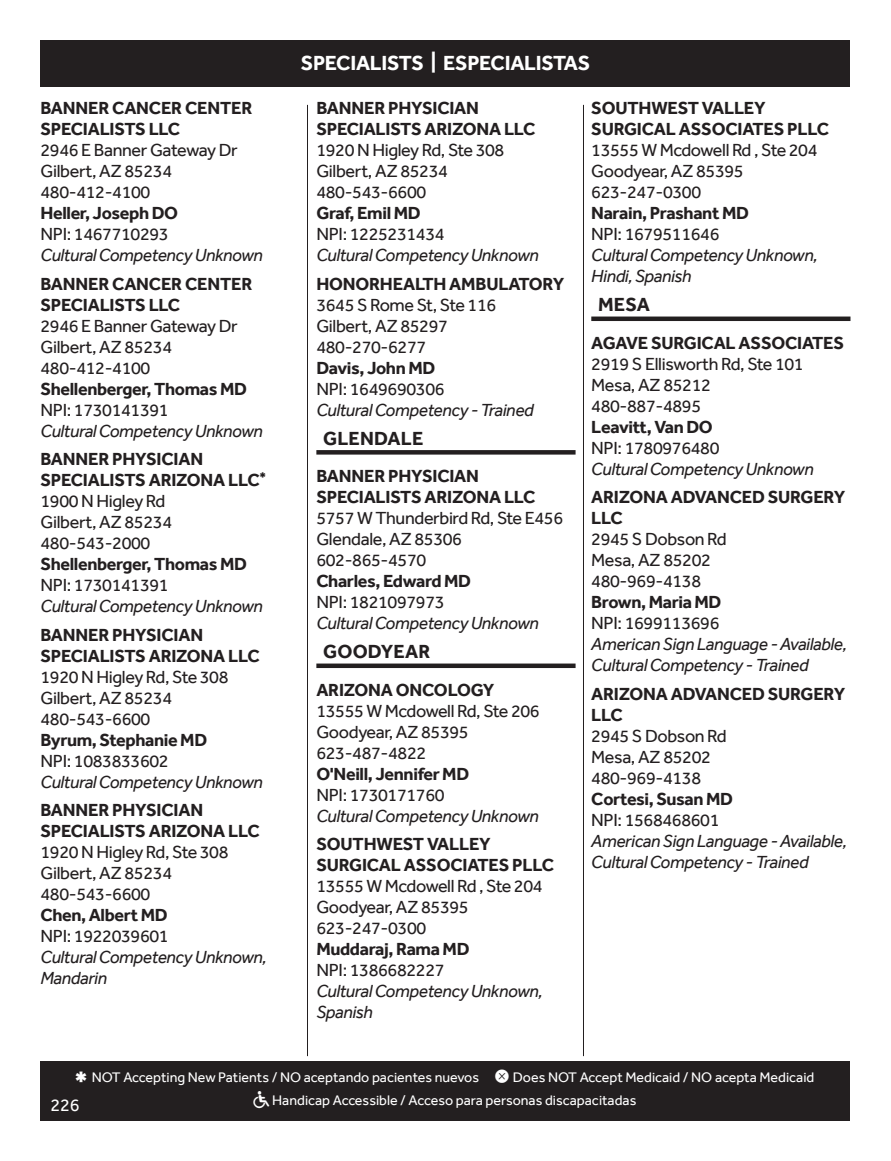
<style>
.page{position:relative;width:891px;height:1161px;background:#fff}
.page>*{position:absolute;margin:0;border:0;box-sizing:border-box;transform-origin:0 0}
.t1{font:700 21px "Effra";letter-spacing:-.01em;color:#fff}
.t2{font:700 19.5px "Effra";letter-spacing:.01em;color:#231f20}
.t3{font:18px/21px "Effra";letter-spacing:-.02em;color:#231f20}
.t4{font:700 18px/21px "Effra";letter-spacing:-.01em;color:#231f20}
.t5{font:italic 18px "Effra";letter-spacing:-.02em;color:#231f20}
.t6{font:18px "Effra";color:#fff}
.t7{font:14.25px/22.5px "Effra";color:#fff}
.s1{font-weight:700;font-size:27px}
</style>
<div class="page">
<div style="left:40px;top:40px;width:810px;height:47px;background:#231f20"></div>
<div style="left:40px;top:1061px;width:810px;height:59px;background:#231f20"></div>
<hr style="left:307px;top:105px;width:1px;height:951px;background:#231f20">
<hr style="left:583px;top:105px;width:1px;height:951px;background:#231f20">
<div style="left:316px;top:450px;width:260px;height:5px;background:#231f20"></div>
<hr style="left:316px;top:664px;width:260px;height:4px;background:#231f20">
<hr style="left:591px;top:317px;width:260px;height:4px;background:#231f20">
<h6 class="t4" style="left:40px;top:97px;width:213px">BANNER CANCER CENTER<br>SPECIALISTS LLC</h6>
<p class="t3" style="left:40px;top:139px;width:199px">2946 E Banner Gateway Dr<br>Gilbert, AZ 85234</p>
<p class="t3" style="left:40px;top:181px;width:111px">480-412-4100</p>
<p class="t4" style="left:40px;top:202px;width:139px">Heller, Joseph DO</p>
<p class="t3" style="left:40px;top:223px;width:130px">NPI: 1467710293</p>
<p class="t5" style="left:40px;top:244px;width:224px">Cultural Competency Unknown</p>
<h6 class="t4" style="left:40px;top:273px;width:213px">BANNER CANCER CENTER<br>SPECIALISTS LLC</h6>
<p class="t3" style="left:40px;top:315px;width:199px">2946 E Banner Gateway Dr<br>Gilbert, AZ 85234</p>
<p class="t3" style="left:40px;top:357px;width:111px">480-412-4100</p>
<p class="t4" style="left:40px;top:378px;width:208px">Shellenberger, Thomas MD</p>
<p class="t3" style="left:40px;top:399px;width:130px">NPI: 1730141391</p>
<p class="t5" style="left:40px;top:420px;width:224px">Cultural Competency Unknown</p>
<h6 class="t4" style="left:40px;top:448px;width:227px">BANNER PHYSICIAN<br>SPECIALISTS ARIZONA LLC<sup>*</sup></h6>
<p class="t3" style="left:40px;top:490px;width:133px">1900 N Higley Rd<br>Gilbert, AZ 85234</p>
<p class="t3" style="left:40px;top:532px;width:111px">480-543-2000</p>
<p class="t4" style="left:40px;top:553px;width:208px">Shellenberger, Thomas MD</p>
<p class="t3" style="left:40px;top:574px;width:130px">NPI: 1730141391</p>
<p class="t5" style="left:40px;top:595px;width:224px">Cultural Competency Unknown</p>
<h6 class="t4" style="left:40px;top:624px;width:221px">BANNER PHYSICIAN<br>SPECIALISTS ARIZONA LLC</h6>
<p class="t3" style="left:40px;top:666px;width:190px">1920 N Higley Rd, Ste 308<br>Gilbert, AZ 85234</p>
<p class="t3" style="left:40px;top:708px;width:111px">480-543-6600</p>
<p class="t4" style="left:40px;top:729px;width:168px">Byrum, Stephanie MD</p>
<p class="t3" style="left:40px;top:750px;width:130px">NPI: 1083833602</p>
<p class="t5" style="left:40px;top:771px;width:224px">Cultural Competency Unknown</p>
<h6 class="t4" style="left:40px;top:800px;width:221px">BANNER PHYSICIAN<br>SPECIALISTS ARIZONA LLC</h6>
<p class="t3" style="left:40px;top:842px;width:190px">1920 N Higley Rd, Ste 308<br>Gilbert, AZ 85234</p>
<p class="t3" style="left:40px;top:884px;width:111px">480-543-6600</p>
<p class="t4" style="left:40px;top:905px;width:129px">Chen, Albert MD</p>
<p class="t3" style="left:40px;top:926px;width:130px">NPI: 1922039601</p>
<p class="t5" style="left:40px;top:947px;width:228px">Cultural Competency Unknown,</p>
<p class="t5" style="left:40px;top:968px;width:68px">Mandarin</p>
<p class="t1" style="left:301px;top:51px;width:291px">SPECIALISTS | ESPECIALISTAS</p>
<h6 class="t4" style="left:316px;top:97px;width:221px">BANNER PHYSICIAN<br>SPECIALISTS ARIZONA LLC</h6>
<p class="t3" style="left:316px;top:139px;width:190px">1920 N Higley Rd, Ste 308<br>Gilbert, AZ 85234</p>
<p class="t3" style="left:316px;top:181px;width:111px">480-543-6600</p>
<p class="t4" style="left:316px;top:202px;width:106px">Graf, Emil MD</p>
<p class="t3" style="left:316px;top:223px;width:130px">NPI: 1225231434</p>
<p class="t5" style="left:316px;top:244px;width:224px">Cultural Competency Unknown</p>
<h6 class="t4" style="left:316px;top:273px;width:249px">HONORHEALTH AMBULATORY</h6>
<p class="t3" style="left:316px;top:294px;width:181px">3645 S Rome St, Ste 116<br>Gilbert, AZ 85297</p>
<p class="t3" style="left:316px;top:336px;width:111px">480-270-6277</p>
<p class="t4" style="left:316px;top:357px;width:120px">Davis, John MD</p>
<p class="t3" style="left:316px;top:378px;width:130px">NPI: 1649690306</p>
<p class="t5" style="left:316px;top:399px;width:219px">Cultural Competency - Trained</p>
<h5 class="t2" style="left:323px;top:427px;width:102px">GLENDALE</h5>
<h6 class="t4" style="left:316px;top:465px;width:221px">BANNER PHYSICIAN<br>SPECIALISTS ARIZONA LLC</h6>
<p class="t3" style="left:316px;top:507px;width:248px">5757 W Thunderbird Rd, Ste E456<br>Glendale, AZ 85306</p>
<p class="t3" style="left:316px;top:549px;width:111px">602-865-4570</p>
<p class="t4" style="left:316px;top:570px;width:156px">Charles, Edward MD</p>
<p class="t3" style="left:316px;top:591px;width:130px">NPI: 1821097973</p>
<p class="t5" style="left:316px;top:612px;width:224px">Cultural Competency Unknown</p>
<h5 class="t2" style="left:323px;top:640px;width:109px">GOODYEAR</h5>
<h6 class="t4" style="left:316px;top:679px;width:180px">ARIZONA ONCOLOGY</h6>
<p class="t3" style="left:316px;top:700px;width:225px">13555 W Mcdowell Rd, Ste 206<br>Goodyear, AZ 85395</p>
<p class="t3" style="left:316px;top:742px;width:111px">623-487-4822</p>
<p class="t4" style="left:316px;top:763px;width:154px">O'Neill, Jennifer MD</p>
<p class="t3" style="left:316px;top:784px;width:130px">NPI: 1730171760</p>
<p class="t5" style="left:316px;top:805px;width:224px">Cultural Competency Unknown</p>
<h6 class="t4" style="left:316px;top:833px;width:239px">SOUTHWEST VALLEY<br>SURGICAL ASSOCIATES PLLC</h6>
<p class="t3" style="left:316px;top:875px;width:228px">13555 W Mcdowell Rd , Ste 204<br>Goodyear, AZ 85395</p>
<p class="t3" style="left:316px;top:917px;width:111px">623-247-0300</p>
<p class="t4" style="left:316px;top:938px;width:155px">Muddaraj, Rama MD</p>
<p class="t3" style="left:316px;top:959px;width:130px">NPI: 1386682227</p>
<p class="t5" style="left:316px;top:980px;width:228px">Cultural Competency Unknown,</p>
<p class="t5" style="left:316px;top:1001px;width:58px">Spanish</p>
<h6 class="t4" style="left:591px;top:97px;width:239px">SOUTHWEST VALLEY<br>SURGICAL ASSOCIATES PLLC</h6>
<p class="t3" style="left:591px;top:139px;width:228px">13555 W Mcdowell Rd , Ste 204<br>Goodyear, AZ 85395</p>
<p class="t3" style="left:591px;top:181px;width:111px">623-247-0300</p>
<p class="t4" style="left:591px;top:202px;width:159px">Narain, Prashant MD</p>
<p class="t3" style="left:591px;top:223px;width:130px">NPI: 1679511646</p>
<p class="t5" style="left:591px;top:244px;width:228px">Cultural Competency Unknown,</p>
<p class="t5" style="left:591px;top:265px;width:102px">Hindi, Spanish</p>
<h5 class="t2" style="left:598px;top:293px;width:53px">MESA</h5>
<h6 class="t4" style="left:591px;top:332px;width:254px">AGAVE SURGICAL ASSOCIATES</h6>
<p class="t3" style="left:591px;top:353px;width:214px">2919 S Ellisworth Rd, Ste 101<br>Mesa, AZ 85212</p>
<p class="t3" style="left:591px;top:395px;width:111px">480-887-4895</p>
<p class="t4" style="left:591px;top:416px;width:123px">Leavitt, Van DO</p>
<p class="t3" style="left:591px;top:437px;width:130px">NPI: 1780976480</p>
<p class="t5" style="left:591px;top:458px;width:224px">Cultural Competency Unknown</p>
<h6 class="t4" style="left:591px;top:486px;width:256px">ARIZONA ADVANCED SURGERY<br>LLC</h6>
<p class="t3" style="left:591px;top:528px;width:137px">2945 S Dobson Rd<br>Mesa, AZ 85202</p>
<p class="t3" style="left:591px;top:570px;width:111px">480-969-4138</p>
<p class="t4" style="left:591px;top:591px;width:132px">Brown, Maria MD</p>
<p class="t3" style="left:591px;top:612px;width:130px">NPI: 1699113696</p>
<p class="t5" style="left:591px;top:633px;width:257px">American Sign Language - Available,</p>
<p class="t5" style="left:591px;top:654px;width:219px">Cultural Competency - Trained</p>
<h6 class="t4" style="left:591px;top:683px;width:256px">ARIZONA ADVANCED SURGERY<br>LLC</h6>
<p class="t3" style="left:591px;top:725px;width:137px">2945 S Dobson Rd<br>Mesa, AZ 85202</p>
<p class="t3" style="left:591px;top:767px;width:111px">480-969-4138</p>
<p class="t4" style="left:591px;top:788px;width:143px">Cortesi, Susan MD</p>
<p class="t3" style="left:591px;top:809px;width:130px">NPI: 1568468601</p>
<p class="t5" style="left:591px;top:830px;width:257px">American Sign Language - Available,</p>
<p class="t5" style="left:591px;top:851px;width:219px">Cultural Competency - Trained</p>
<p class="t7" style="left:75px;top:1066px;width:406px"><span class="s1">*</span> NOT Accepting New Patients / NO aceptando pacientes nuevos</p>
<p class="t7" style="left:272px;top:1066px;width:544px;text-indent:241px">Does NOT Accept Medicaid / NO acepta Medicaid<br>Handicap Accessible / Acceso para personas discapacitadas</p>
<p class="t6" style="left:50px;top:1094px;width:31px">226</p>
</div>
